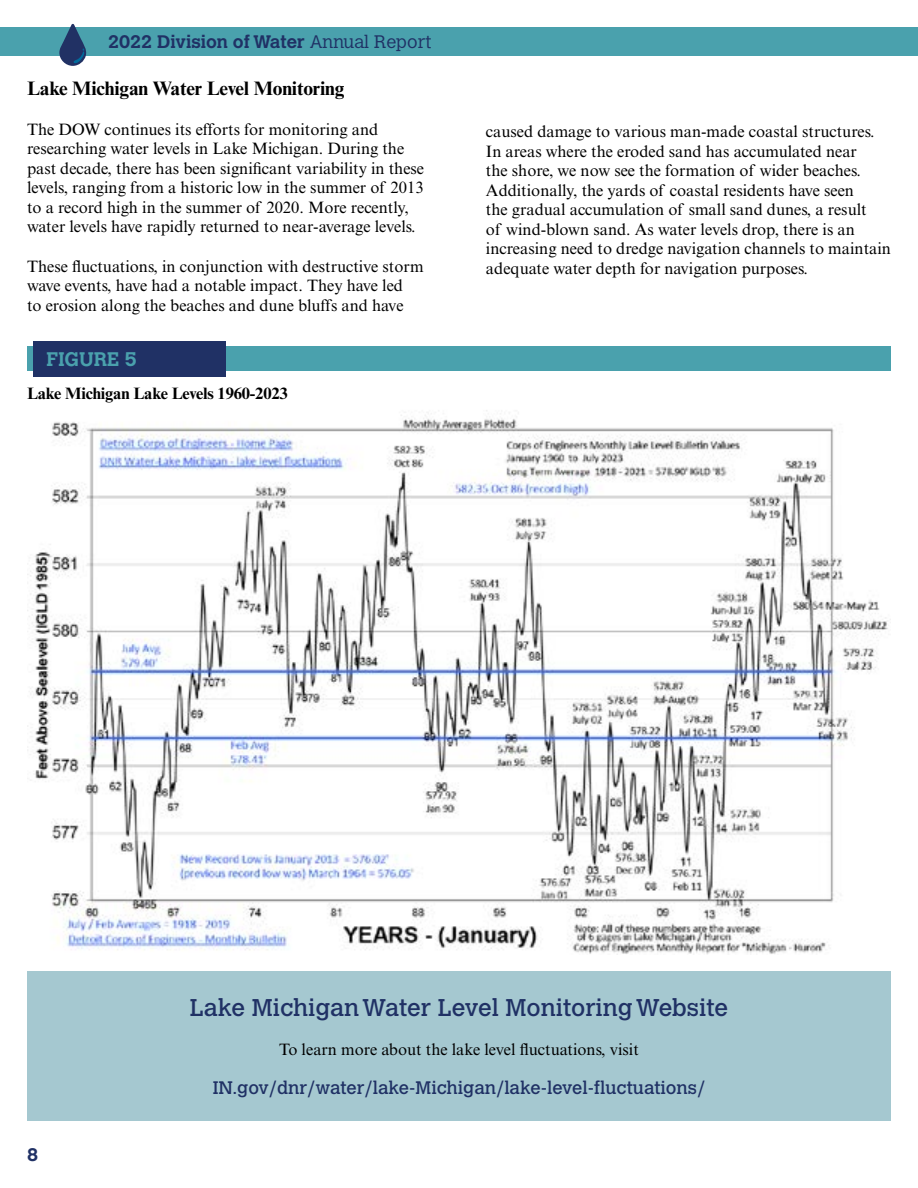
<style>
.page{position:relative;width:918px;height:1188px;background:#fff}
.page>*{position:absolute;margin:0;border:0;box-sizing:border-box;transform-origin:0 0}
.t1{font:24px "Calvert MT Std";color:#203165}
.t2{font:700 19.5px "Times New Roman MT Std";letter-spacing:-.01em;color:#000}
.t3{font:700 19.5px "Calvert MT Std";color:#4aa1ad}
.t4{font:18px "Calvert MT Std";color:#203165}
.t5{font:700 18px "Calvert MT Std";color:#203165}
.t6{font:16.5px/19.5px "Times New Roman MT Std";color:#000}
.t7{font:700 16.5px "Times New Roman MT Std";letter-spacing:-.01em;color:#000}
.s1{font-weight:300}
</style>
<div class="page">
<div style="left:0;top:27px;width:918px;height:28px;background:#4aa1ad"></div>
<svg style="left:59px;top:24px;width:28px;height:42px"></svg>
<div style="left:27px;top:971px;width:864px;height:149px;background:#a5c8d0"></div>
<div style="left:27px;top:346px;width:864px;height:25px;background:#4aa1ad"></div>
<img style="left:27px;top:410px;width:864px;height:545px">
<div style="left:33px;top:341px;width:192px;height:35px;background:#203165"></div>
<p class="t5" style="left:108px;top:30px;width:325px">2022 Division of Water <span class="s1">Annual Report</span></p>
<p class="t2" style="left:27px;top:76px;width:319px">Lake Michigan Water Level Monitoring</p>
<p class="t6" style="left:27px;top:119px;width:399px">The DOW continues its efforts for monitoring and researching water levels in Lake Michigan. During the past decade, there has been signifcant variability in these levels, ranging from a historic low in the summer of 2013 to a record high in the summer of 2020. More recently, water levels have rapidly returned to near-average levels.</p>
<p class="t6" style="left:27px;top:257px;width:398px">These fuctuations, in conjunction with destructive storm wave events, have had a notable impact. They have led<br>to erosion along the beaches and dune bluffs and have</p>
<p class="t3" style="left:47px;top:347px;width:92px">FIGURE 5</p>
<p class="t7" style="left:27px;top:383px;width:262px">Lake Michigan Lake Levels 1960-2023</p>
<p class="t6" style="left:486px;top:122px;width:407px">caused damage to various man-made coastal structures.<br>In areas where the eroded sand has accumulated near<br>the shore, we now see the formation of wider beaches.<br>Additionally, the yards of coastal residents have seen<br>the gradual accumulation of small sand dunes, a result<br>of wind-blown sand. As water levels drop, there is an increasing need to dredge navigation channels to maintain adequate water depth for navigation purposes.</p>
<p class="t5" style="left:27px;top:1143px;width:13px">8</p>
<p class="t1" style="left:190px;top:993px;width:540px">Lake Michigan Water Level Monitoring Website</p>
<p class="t6" style="left:279px;top:1040px;width:361px">To learn more about the lake level fuctuations, visit</p>
<p class="t4" style="left:213px;top:1077px;width:494px">IN.gov/dnr/water/lake-Michigan/lake-level-fuctuations/</p>
</div>
